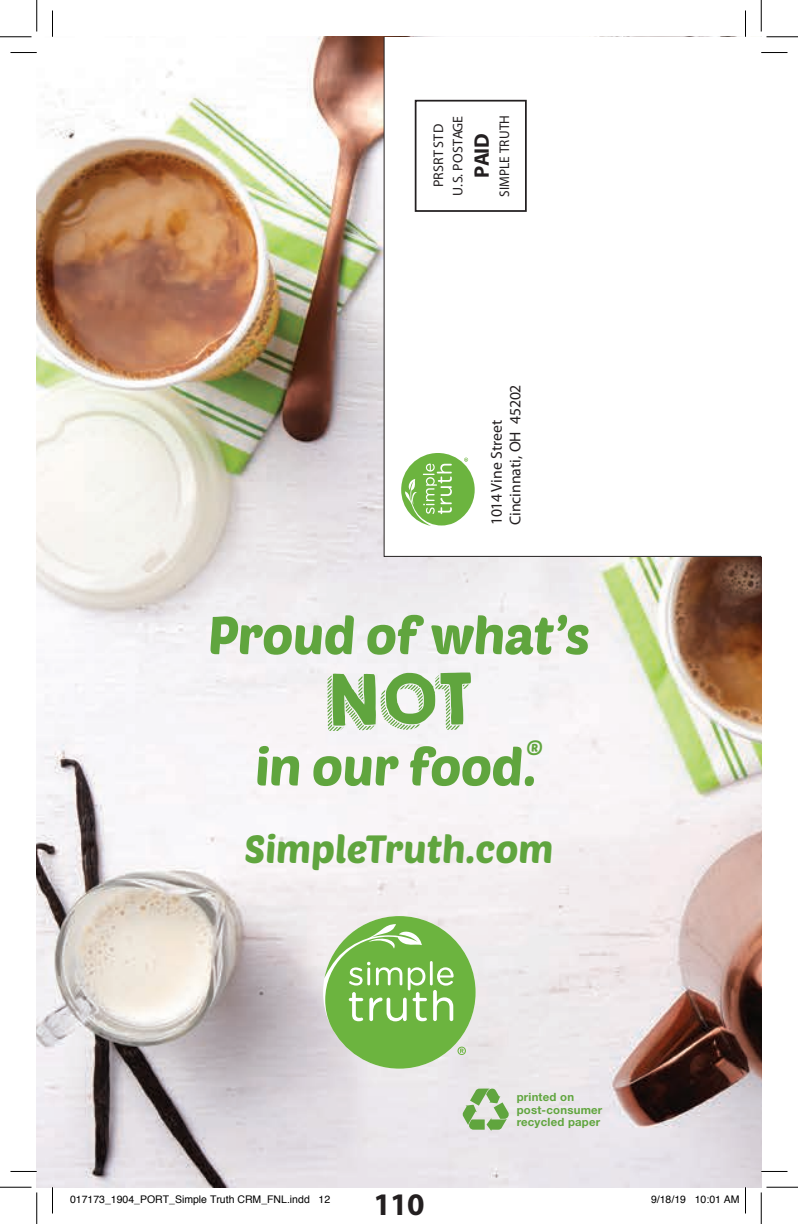
<style>
.page{position:relative;width:798px;height:1224px;background:#fff}
.page>*{position:absolute;margin:0;border:0;box-sizing:border-box;transform-origin:0 0}
.t1{font:63px "KGHAPPY";color:#60a53e}
.t2{font:52.5px "Poetsen One";letter-spacing:-.015em;color:#60a53e}
.t3{font:38.85px "Poetsen One";color:#60a53e}
.t4{font:700 31.5px "Myriad Pro";color:#231f20}
.t5{font:700 21px "Myriad Pro";color:#231f20}
.t6{font:20.47px "Poetsen One";color:#60a53e}
.t7{font:15.75px/18.9px "Myriad Pro";color:#231f20}
.t8{font:14px/19.2px "Myriad Pro";color:#231f20;text-align:center}
.t9{font:14px "Myriad Pro";color:#231f20;scale:.95 1}
.t10{font:700 11.38px/12.2px "Helvetica Neue LT Std";letter-spacing:.02em;color:#60a53e}
.t11{font:10.5px "Helvetica";color:#000}
</style>
<div class="page">
<img style="left:37px;top:37px;width:724px;height:1149px">
<svg style="left:462px;top:1087px;width:48px;height:43px;background:#acc99d"></svg>
<svg style="left:324px;top:916px;width:152px;height:152px;background:#94c574"></svg>
<svg style="left:383px;top:37px;width:378px;height:520px"></svg>
<svg style="left:401px;top:453px;width:74px;height:73px"></svg>
<svg style="left:10px;top:52px;width:27px;height:1px"></svg>
<svg style="left:761px;top:52px;width:27px;height:1px"></svg>
<svg style="left:52px;top:10px;width:1px;height:27px"></svg>
<svg style="left:52px;top:1186px;width:1px;height:27px"></svg>
<svg style="left:745px;top:10px;width:1px;height:27px"></svg>
<hr style="left:0;top:36px;width:32px;height:1px;background:#000">
<hr style="left:766px;top:36px;width:32px;height:1px;background:#000">
<hr style="left:0;top:1186px;width:32px;height:1px;background:#000">
<hr style="left:766px;top:1186px;width:32px;height:1px;background:#000">
<hr style="left:36px;top:0;width:1px;height:32px;background:#000">
<hr style="left:36px;top:1192px;width:1px;height:31px;background:#000">
<hr style="left:761px;top:0;width:1px;height:32px;background:#000">
<hr style="left:761px;top:1192px;width:1px;height:31px;background:#000">
<svg style="left:695px;top:1186px;width:51px;height:27px"></svg>
<h3 class="t8" style="left:429px;top:196px;width:81px;rotate:-90deg">PRSRT STD<br>U.S. POSTAGE</h3>
<h3 class="t5" style="left:470px;top:178px;width:47px;rotate:-90deg">PAID</h3>
<h3 class="t9" style="left:497px;top:197px;width:88px;rotate:-90deg">SIMPLE TRUTH</h3>
<h3 class="t7" style="left:487px;top:525px;width:142px;rotate:-90deg">1014 Vine Street<br>Cincinnati, OH 45202</h3>
<h2 class="t2" style="left:208px;top:601px;width:384px">Proud of what’s</h2>
<h1 class="t1" style="left:325px;top:650px;width:150px">NOT</h1>
<h2 class="t2" style="left:255px;top:733px;width:283px">in our food.</h2>
<h3 class="t6" style="left:526px;top:734px;width:18px">®</h3>
<h3 class="t3" style="left:244px;top:824px;width:311px">SimpleTruth.com</h3>
<p class="t10" style="left:517px;top:1090px;width:87px">printed on post-consumer recycled paper</p>
<h3 class="t4" style="left:373px;top:1186px;width:53px">110</h3>
<p class="t11" style="left:70px;top:1190px;width:262px">017173_1904_PORT_Simple Truth CRM_FNL.indd 12</p>
<p class="t11" style="left:651px;top:1190px;width:90px">9/18/19 10:01 AM</p>
</div>
